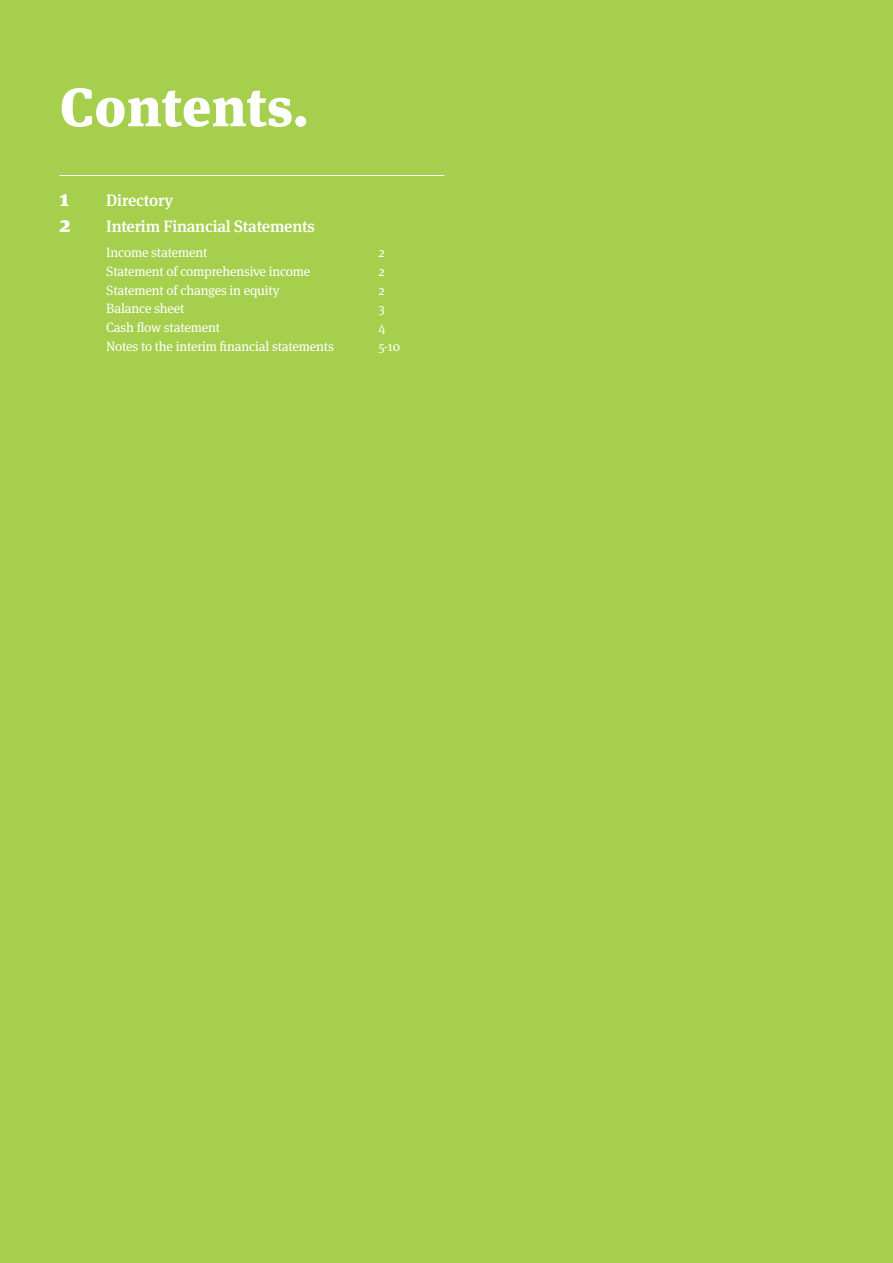
<style>
.page{position:relative;width:893px;height:1263px;background:#a5cf4d}
.page>*{position:absolute;margin:0;border:0;box-sizing:border-box;transform-origin:0 0}
.t1{font:900 54px "Meta Serif OT";letter-spacing:.005em;color:#fff}
.t2{font:900 22.5px "Meta Serif OT";color:#fff}
.t3{font:500 16.5px "Meta Serif OT";letter-spacing:-.015em;color:#fff}
.t4{font:13.5px "Meta Serif OT";letter-spacing:-.015em;color:#fff}
</style>
<div class="page">
<hr style="left:60px;top:175px;width:384px;height:1px;background:#fff">
<h1 class="t1" style="left:60px;top:73px;width:251px">Contents.</h1>
<h2 class="t2" style="left:60px;top:184px;width:11px">1</h2>
<p class="t3" style="left:106px;top:190px;width:68px">Directory</p>
<h2 class="t2" style="left:60px;top:210px;width:13px">2</h2>
<p class="t3" style="left:106px;top:216px;width:210px">Interim Financial Statements</p>
<p class="t4" style="left:106px;top:244px;width:103px">Income statement</p>
<p class="t4" style="left:378px;top:244px;width:8px">2</p>
<p class="t4" style="left:106px;top:263px;width:206px">Statement of comprehensive income</p>
<p class="t4" style="left:378px;top:263px;width:8px">2</p>
<p class="t4" style="left:106px;top:281px;width:175px">Statement of changes in equity</p>
<p class="t4" style="left:378px;top:281px;width:8px">2</p>
<p class="t4" style="left:106px;top:300px;width:80px">Balance sheet</p>
<p class="t4" style="left:378px;top:300px;width:8px">3</p>
<p class="t4" style="left:106px;top:319px;width:115px">Cash flow statement</p>
<p class="t4" style="left:378px;top:319px;width:9px">4</p>
<p class="t4" style="left:106px;top:337px;width:229px">Notes to the interim financial statements</p>
<p class="t4" style="left:378px;top:337px;width:23px">5-10</p>
</div>
